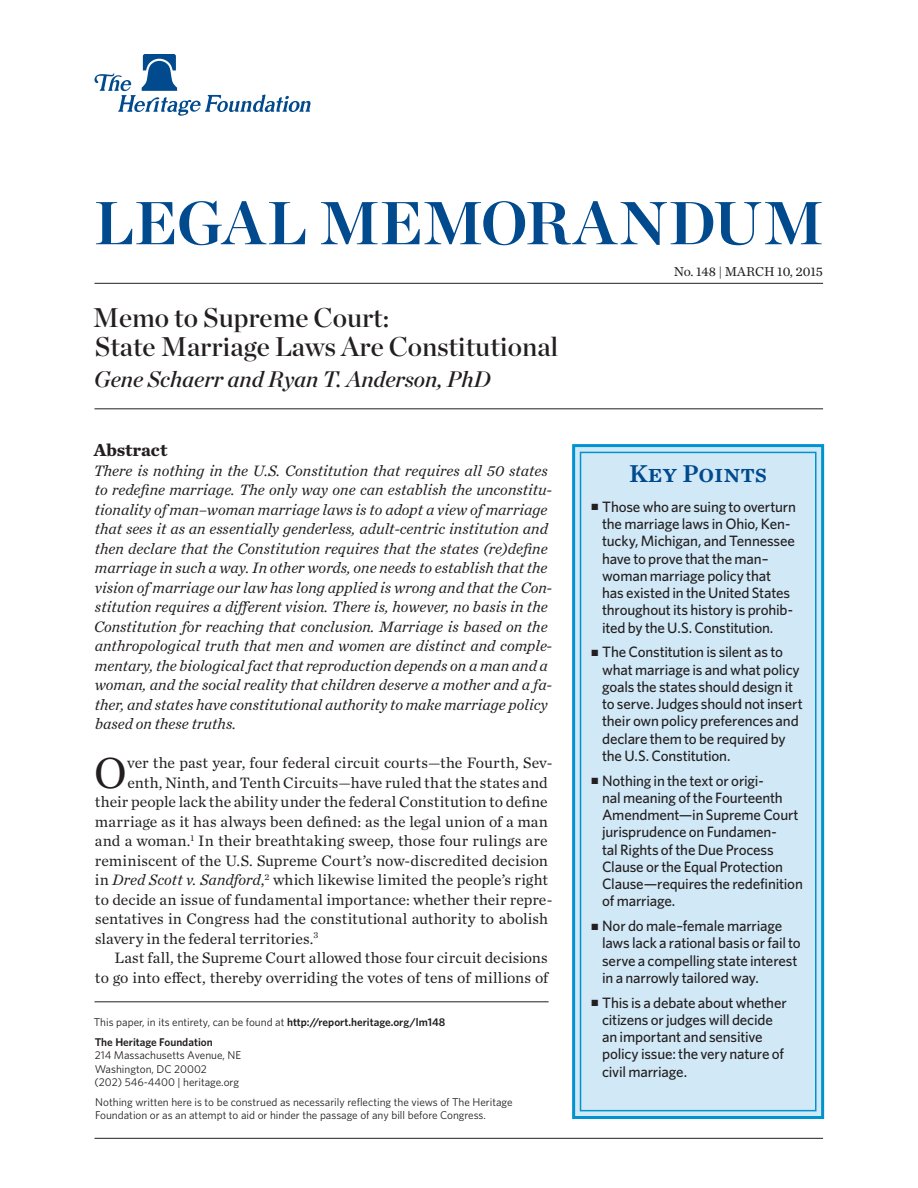
<style>
.page{position:relative;width:918px;height:1188px;background:#fff}
.page>*{position:absolute;margin:0;border:0;box-sizing:border-box;transform-origin:0 0}
.t1{font:60.45px "Chronicle Display Bold SC800";color:#004a8d}
.Body_Text__Drop_Cap{font:45.45px "Chronicle Text G1";color:#231f20}
.t2{font:27px/28.5px "Chronicle Display Semi";color:#231f20}
.t3{font:25.5px "Chronicle Text G1 Semi";color:#004a8d}
.Byline{font:italic 22.5px "Chronicle Display Semi";color:#231f20}
.Main_Header{font:700 18px "Chronicle Text G1";color:#231f20}
.Abstract{font:italic 15.75px/19.5px "Chronicle Text G1";color:#231f20}
.Body_Text__Drop_Cap-2{font:15.75px "Chronicle Text G1";color:#231f20}
.Body_Text{font:15.75px/19.5px "Chronicle Text G1";color:#231f20;text-align:right}
.t4{font:500 15px/17.2px "Whitney";letter-spacing:-.015em;color:#231f20}
.Dateline{font:13.5px "Chronicle Text G1";color:#231f20}
.Disclaimer{font:11.25px/13.5px "Whitney";color:#231f20}
.THF_Address_Block{font:11.25px "Whitney";color:#231f20}
.First_Line{font:11.25px "Whitney";color:#231f20}
.THF_Address_Block-2{font:600 11.25px "Whitney";color:#231f20}
.s1{font-style:italic}
.s2{font-weight:600}
</style>
<div class="page">
<svg style="left:94px;top:54px;width:217px;height:62px"></svg>
<div style="left:572px;top:444px;width:252px;height:675px;background:#d1e8f6;border:3px solid #0093d0"></div>
<div style="left:580px;top:452px;width:237px;height:659px;border:2px solid #0093d0"></div>
<hr style="left:94px;top:1138px;width:729px;height:1px;background:#231f20">
<hr style="left:94px;top:1002px;width:455px;height:1px;background:#231f20">
<hr style="left:94px;top:283px;width:729px;height:1px;background:#231f20">
<hr style="left:94px;top:409px;width:729px;height:1px;background:#231f20">
<h1 class="t1" style="left:94px;top:174px;width:731px">LEGAL MEMORANDUM</h1>
<p class="t2" style="left:93px;top:301px;width:467px">Memo to Supreme Court:<br>State Marriage Laws Are Constitutional</p>
<p class="Byline" style="left:94px;top:361px;width:398px">Gene Schaerr and Ryan T. Anderson, PhD</p>
<p class="Main_Header" style="left:94px;top:435px;width:75px">Abstract</p>
<p class="Abstract" style="left:94px;top:460px;width:460px">There is nothing in the U.S. Constitution that requires all 50 states to redefine marriage. The only way one can establish the unconstitu&shy;tionality of man–woman marriage laws is to adopt a view of marriage that sees it as an essentially genderless, adult-centric institution and then declare that the Constitution requires that the states (re)define marriage in such a way. In other words, one needs to establish that the vision of marriage our law has long applied is wrong and that the Con&shy;stitution requires a different vision. There is, however, no basis in the Constitution for reaching that conclusion. Marriage is based on the anthropological truth that men and women are distinct and comple&shy;mentary, the biological fact that reproduction depends on a man and a woman, and the social reality that children deserve a mother and a fa&shy;ther, and states have constitutional authority to make marriage policy based on these truths.</p>
<p class="Body_Text__Drop_Cap" style="left:94px;top:738px;width:34px">O</p>
<p class="Body_Text__Drop_Cap-2" style="left:127px;top:751px;width:427px">ver the past year, four federal circuit courts—the Fourth, Sev-</p>
<p class="Body_Text__Drop_Cap-2" style="left:128px;top:770px;width:422px">enth, Ninth, and Tenth Circuits—have ruled that the states and</p>
<p class="Body_Text__Drop_Cap-2" style="left:95px;top:790px;width:454px">their people lack the ability under the federal Constitution to define</p>
<p class="Body_Text__Drop_Cap-2" style="left:95px;top:809px;width:455px">marriage as it has always been defined: as the legal union of a man</p>
<p class="Body_Text__Drop_Cap-2" style="left:95px;top:829px;width:454px">and a woman.<sup>1</sup> In their breathtaking sweep, those four rulings are</p>
<p class="Body_Text__Drop_Cap-2" style="left:95px;top:848px;width:455px">reminiscent of the U.S. Supreme Court’s now-discredited decision</p>
<p class="Body_Text__Drop_Cap-2" style="left:95px;top:868px;width:455px">in <span class="s1">Dred Scott v. Sandford</span>,<sup>2</sup> which likewise limited the people’s right</p>
<p class="Body_Text__Drop_Cap-2" style="left:95px;top:887px;width:459px">to decide an issue of fundamental importance: whether their repre-</p>
<p class="Body_Text__Drop_Cap-2" style="left:95px;top:907px;width:455px">sentatives in Congress had the constitutional authority to abolish</p>
<p class="Body_Text__Drop_Cap-2" style="left:95px;top:926px;width:225px">slavery in the federal territories.<sup>3</sup></p>
<p class="Body_Text" style="left:95px;top:947px;width:455px">Last fall, the Supreme Court allowed those four circuit decisions<br>to go into effect, thereby overriding the votes of tens of millions of</p>
<p class="First_Line" style="left:94px;top:1015px;width:353px">This paper, in its entirety, can be found at <span class="s2">http://report.heritage.org/lm148</span></p>
<p class="THF_Address_Block-2" style="left:95px;top:1034px;width:120px">The Heritage Foundation</p>
<p class="THF_Address_Block" style="left:95px;top:1048px;width:148px">214 Massachusetts Avenue, NE</p>
<p class="THF_Address_Block" style="left:95px;top:1061px;width:114px">Washington, DC 20002</p>
<p class="THF_Address_Block" style="left:94px;top:1075px;width:146px">(202) 546-4400 | heritage.org</p>
<p class="Disclaimer" style="left:95px;top:1095px;width:419px">Nothing written here is to be construed as necessarily reflecting the views of The Heritage<br>Foundation or as an attempt to aid or hinder the passage of any bill before Congress.</p>
<p class="Dateline" style="left:674px;top:262px;width:151px">No. 148 | March 10, 2015</p>
<h3 class="t3" style="left:629px;top:454px;width:139px">Key Points</h3>
<p class="t4" style="left:602px;top:498px;width:195px;text-indent:-10px">■ Those who are suing to overturn the marriage laws in Ohio, Ken&shy;tucky, Michigan, and Tennessee have to prove that the man– woman marriage policy that has existed in the United States throughout its history is prohib&shy;ited by the U.S. Constitution.</p>
<p class="t4" style="left:602px;top:643px;width:202px;text-indent:-10px">■ The Constitution is silent as to what marriage is and what policy goals the states should design it to serve. Judges should not insert their own policy preferences and declare them to be required by the U.S. Constitution.</p>
<p class="t4" style="left:602px;top:771px;width:202px;text-indent:-10px">■ Nothing in the text or origi-<br>nal meaning of the Fourteenth<br>Amendment—in Supreme Court jurisprudence on Fundamen-<br>tal Rights of the Due Process<br>Clause or the Equal Protection<br>Clause—requires the redefinition of marriage.</p>
<p class="t4" style="left:602px;top:917px;width:200px;text-indent:-10px">■ Nor do male–female marriage laws lack a rational basis or fail to serve a compelling state interest in a narrowly tailored way.</p>
<p class="t4" style="left:602px;top:993px;width:186px;text-indent:-10px">■ This is a debate about whether citizens or judges will decide an important and sensitive policy issue: the very nature of civil marriage.</p>
</div>
